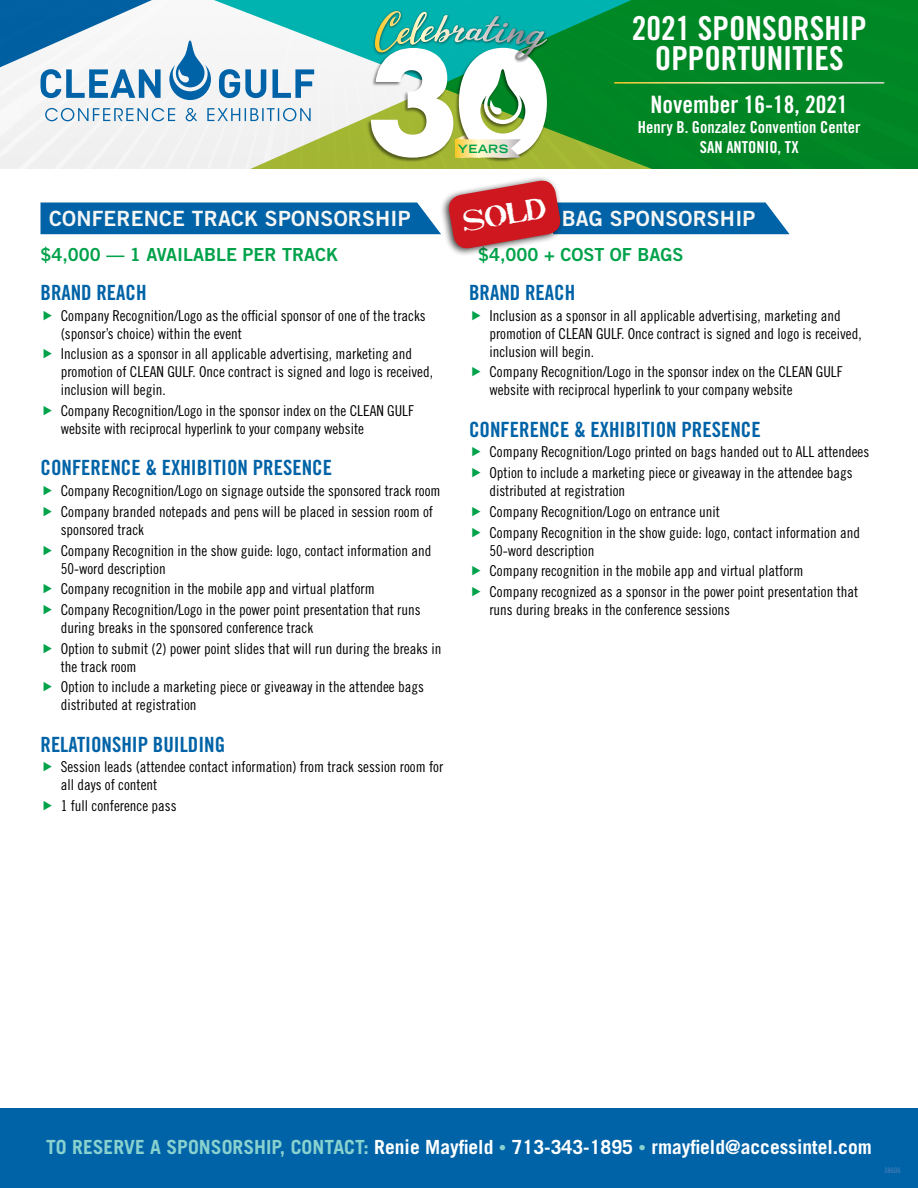
<style>
.page{position:relative;width:918px;height:1188px;background:#fff}
.page>*{position:absolute;margin:0;border:0;box-sizing:border-box;transform-origin:0 0}
.t1{font:33px/30px "Trade Gothic LT Std Bd Cn 20";color:#fff;text-align:center}
.t2{font:24px "Trade Gothic LT Std Bd Cn 20";color:#fff}
.t3{font:21px "Trade Gothic LT Std Bd Cn 20";color:#0063a7}
.t4{font:21px "Trade Gothic LT Std Bd 2";letter-spacing:.01em;color:#f6f6f5}
.t5{font:21px "Stamp Act";color:#fff}
.t6{font:700 19.5px "Trade Gothic LT Std";color:#fff}
.t7{font:18px "Trade Gothic LT Std Bd 2";color:#00a24a}
.t8{font:16.5px/19.8px "Trade Gothic LT Std Bd Cn 20";color:#fff;text-align:center}
.t9{font:15px/20.7px "Trade Gothic LT Std Cn 18";color:#000}
.t10{font:700 expanded 11.55px "Trade Gothic LT Std";letter-spacing:.03em;color:#00a24a}
.t11{font:7.5px "Trade Gothic LT Std Cn 18";color:#5582ba}
.s1{color:#88d1cf}
.s2{font-size:15px;color:#88d1cf}
</style>
<div class="page">
<svg style="left:320px;top:0;width:598px;height:169px;background:#18933b"></svg>
<svg style="left:0;top:0;width:320px;height:235px;fill:#f4f4f4"></svg>
<hr style="left:614px;top:82px;width:270px;height:2px;background:#fff">
<div style="left:0;top:1108px;width:918px;height:80px;background:#0063a7"></div>
<div style="left:366px;top:47px;width:182px;height:115px;background:#000;opacity:.5"></div>
<div style="left:373px;top:9px;width:177px;height:54px;background:#000;opacity:.55"></div>
<svg style="left:371px;top:11px;width:176px;height:147px"></svg>
<div style="left:40px;top:203px;width:400px;height:31px;background:#0063a7"></div>
<div style="left:440px;top:176px;width:125px;height:81px;background:#000;opacity:.75"></div>
<svg style="left:447px;top:179px;width:343px;height:71px"></svg>
<p class="t10" style="left:458px;top:141px;width:52px">YEARS</p>
<h1 class="t1" style="left:632px;top:12px;width:236px">2021 Sponsorsh ip<br>Opportunities</h1>
<h2 class="t2" style="left:651px;top:90px;width:199px">November 16-18, 2021</h2>
<p class="t8" style="left:638px;top:117px;width:224px">Henry B. Gonzalez Convention Center<br>San Antonio, TX</p>
<h3 class="t4" style="left:49px;top:205px;width:363px">CONFERENCE TRACK SPONSORSHI P</h3>
<p class="t7" style="left:40px;top:244px;width:299px">$4,000 — 1 AVAI LABLE PER TRACK</p>
<h3 class="t3" style="left:40px;top:280px;width:108px">BRAND REACH</h3>
<p class="t9" style="left:61px;top:306px;width:366px;line-height:18px">Company Recognition/Logo as the official sponsor of one of the tracks (sponsor’s choice) within the event</p>
<p class="t9" style="left:61px;top:345px;width:374px;line-height:18px">Inclusion as a sponsor in all applicable advertising, marketing and promotion of CLEAN GULF. Once contract is signed and logo is received, inclusion will begin.</p>
<p class="t9" style="left:61px;top:402px;width:355px;line-height:18px">Company Recognition/Logo in the sponsor index on the CLEAN GULF website with reciprocal hyperlink to your company website</p>
<h3 class="t3" style="left:40px;top:455px;width:291px">CONFERENCE &amp; EXHIBITION PRESENCE</h3>
<p class="t9" style="left:61px;top:480px;width:381px">Company Recognition/Logo on signage outside the sponsored track room<br>Company branded notepads and pens will be placed in session room of</p>
<p class="t9" style="left:61px;top:519px;width:372px">sponsored track<br>Company Recognition in the show guide: logo, contact information and</p>
<p class="t9" style="left:61px;top:558px;width:361px">50-word description<br>Company recognition in the mobile app and virtual platform<br>Company Recognition/Logo in the power point presentation that runs</p>
<p class="t9" style="left:61px;top:617px;width:382px">during breaks in the sponsored conference track<br>Option to submit (2) power point slides that will run during the breaks in</p>
<p class="t9" style="left:61px;top:656px;width:365px">the track room<br>Option to include a marketing piece or giveaway in the attendee bags</p>
<p class="t9" style="left:61px;top:694px;width:137px">distributed at registration</p>
<h3 class="t3" style="left:40px;top:732px;width:186px">RELATIONSHIP BUILDING</h3>
<p class="t9" style="left:61px;top:758px;width:384px;line-height:18px">Session leads (attendee contact information) from track session room for all days of content</p>
<p class="t9" style="left:61px;top:795px;width:117px">1 full conference pass</p>
<h3 class="t5" style="left:462px;top:213px;width:86px;rotate:-10deg">SOLD</h3>
<h3 class="t4" style="left:562px;top:205px;width:195px">BAG SPONSORSHI P</h3>
<p class="t7" style="left:478px;top:244px;width:95px">$4,000 + COS</p>
<p class="t7" style="left:594px;top:244px;width:55px">T OF BAGS</p>
<h3 class="t3" style="left:469px;top:280px;width:108px">BRAND REACH</h3>
<p class="t9" style="left:489px;top:306px;width:374px;line-height:18px">Inclusion as a sponsor in all applicable advertising, marketing and promotion of CLEAN GULF. Once contract is signed and logo is received, inclusion will begin.</p>
<p class="t9" style="left:489px;top:363px;width:355px;line-height:18px">Company Recognition/Logo in the sponsor index on the CLEAN GULF website with reciprocal hyperlink to your company website</p>
<h3 class="t3" style="left:469px;top:417px;width:291px">CONFERENCE &amp; EXHIBITION PRESENCE</h3>
<p class="t9" style="left:489px;top:442px;width:381px">Company Recognition/Logo printed on bags handed out to ALL attendees<br>Option to include a marketing piece or giveaway in the attendee bags</p>
<p class="t9" style="left:489px;top:480px;width:372px">distributed at registration<br>Company Recognition/Logo on entrance unit<br>Company Recognition in the show guide: logo, contact information and</p>
<p class="t9" style="left:489px;top:540px;width:371px">50-word description<br>Company recognition in the mobile app and virtual platform<br>Company recognized as a sponsor in the power point presentation that</p>
<p class="t9" style="left:489px;top:599px;width:242px">runs during breaks in the conference sessions</p>
<h3 class="t6" style="left:46px;top:1135px;width:827px"><span class="s1">TO RESERVE A SPONSORSHIP, CONTACT:</span> Renie Mayfield <span class="s2">•</span> 713-343-1895 <span class="s2">•</span> rmayfield@accessintel.com</h3>
<p class="t11" style="left:884px;top:1166px;width:18px">38606</p>
</div>
